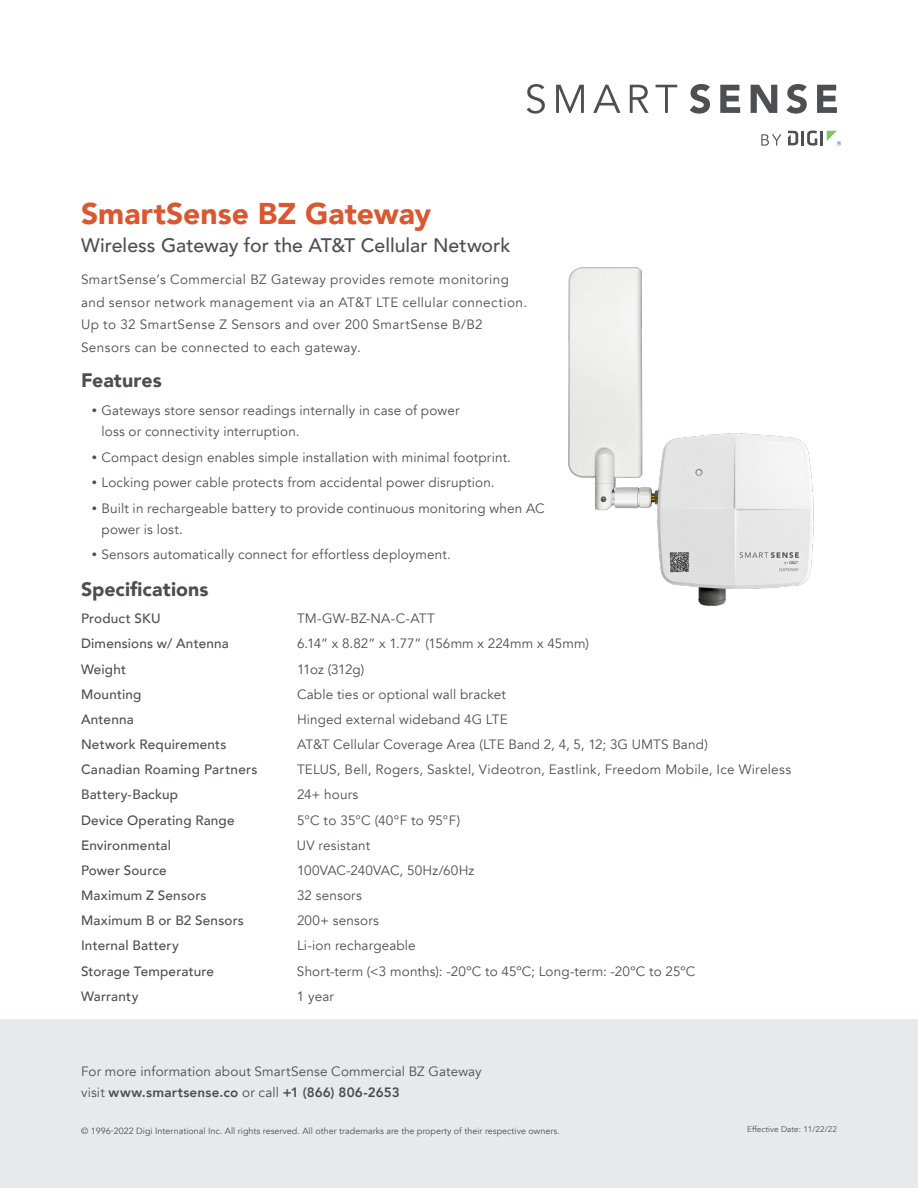
<style>
.page{position:relative;width:918px;height:1188px;background:#fff}
.page>*{position:absolute;margin:0;border:0;box-sizing:border-box;transform-origin:0 0}
.SS-Product{font:900 30px "Avenir";color:#da572f}
.SS-Head{font:500 19.5px "Avenir";color:#4d4e53}
.SS-Head-2{font:900 19.5px "Avenir";letter-spacing:.005em;color:#4d4e53}
.SS-Text{font:13.5px/22.5px "Avenir";letter-spacing:.015em;color:#4d4e53}
.SS-Specifications{font:13.5px "Avenir";letter-spacing:.01em;color:#4d4e53}
.SS-Specifications-2{font:500 13.5px "Avenir";letter-spacing:.015em;color:#4d4e53}
.t1{font:800 13.5px "Avenir";letter-spacing:.02em;color:#4d4e53}
.SS-Specifications-3{font:13.5px "Avenir";letter-spacing:-.04em;color:#4d4e53}
.ft_pg_body_copy{font:9px "Avenir";color:#4d4e53}
.t2{font:8.25px "Avenir";color:#4d4e53}
.s1{font-size:10.5px}
.s2{font-weight:400}
</style>
<div class="page">
<div style="left:0;top:1019px;width:918px;height:169px;background:#e7eaec"></div>
<svg style="left:527px;top:84px;width:18px;height:30px"></svg>
<svg style="left:556px;top:85px;width:28px;height:28px"></svg>
<svg style="left:593px;top:85px;width:27px;height:28px"></svg>
<svg style="left:630px;top:85px;width:19px;height:28px"></svg>
<svg style="left:656px;top:85px;width:21px;height:28px"></svg>
<svg style="left:690px;top:84px;width:20px;height:30px"></svg>
<svg style="left:720px;top:85px;width:20px;height:28px"></svg>
<svg style="left:751px;top:85px;width:26px;height:28px"></svg>
<svg style="left:786px;top:84px;width:21px;height:30px"></svg>
<svg style="left:817px;top:85px;width:20px;height:28px"></svg>
<svg style="left:761px;top:134px;width:20px;height:12px"></svg>
<hr style="left:801px;top:131px;width:3px;height:14px;background:#4e4f53">
<svg style="left:807px;top:131px;width:10px;height:15px"></svg>
<hr style="left:820px;top:131px;width:3px;height:14px;background:#4e4f53">
<svg style="left:788px;top:131px;width:10px;height:14px"></svg>
<svg style="left:827px;top:131px;width:14px;height:14px"></svg>
<img style="left:568px;top:267px;width:246px;height:339px">
<p class="SS-Product" style="left:81px;top:187px;width:352px">SmartSense BZ Gateway</p>
<p class="SS-Head" style="left:81px;top:228px;width:431px">Wireless Gateway for the AT&amp;T Cellular Network</p>
<p class="SS-Text" style="left:81px;top:268px;width:448px">SmartSense’s Commercial BZ Gateway provides remote monitoring and sensor network management via an AT&amp;T LTE cellular connection.<br>Up to 32 SmartSense Z Sensors and over 200 SmartSense B/B2<br>Sensors can be connected to each gateway.</p>
<p class="SS-Head-2" style="left:81px;top:364px;width:82px">Features</p>
<p class="SS-Text" style="left:102px;top:400px;width:359px;line-height:21px;text-indent:-10px"><span class="s1">•</span> Gateways store sensor readings internally in case of power loss or connectivity interruption.</p>
<p class="SS-Text" style="left:92px;top:446px;width:421px"><span class="s1">•</span> Compact design enables simple installation with minimal footprint.</p>
<p class="SS-Text" style="left:92px;top:472px;width:404px"><span class="s1">•</span> Locking power cable protects from accidental power disruption.</p>
<p class="SS-Text" style="left:102px;top:498px;width:445px;line-height:21px;text-indent:-10px"><span class="s1">•</span> Built in rechargeable battery to provide continuous monitoring when AC power is lost.</p>
<p class="SS-Text" style="left:92px;top:544px;width:361px"><span class="s1">•</span> Sensors automatically connect for effortless deployment.</p>
<p class="SS-Head-2" style="left:81px;top:572px;width:129px">Specifications</p>
<p class="SS-Specifications-2" style="left:81px;top:607px;width:81px">Product SKU</p>
<p class="SS-Specifications" style="left:297px;top:610px;width:140px">TM-GW-BZ-NA-C-ATT</p>
<p class="SS-Specifications-2" style="left:81px;top:632px;width:149px">Dimensions w/ Antenna</p>
<p class="SS-Specifications" style="left:297px;top:636px;width:294px">6.14” x 8.82” x 1.77” (156mm x 224mm x 45mm)</p>
<p class="SS-Specifications-2" style="left:81px;top:657px;width:47px">Weight</p>
<p class="SS-Specifications-3" style="left:297px;top:661px;width:69px">11oz (312g)</p>
<p class="SS-Specifications-2" style="left:81px;top:682px;width:62px">Mounting</p>
<p class="SS-Specifications" style="left:297px;top:686px;width:210px">Cable ties or optional wall bracket</p>
<p class="SS-Specifications-2" style="left:81px;top:707px;width:54px">Antenna</p>
<p class="SS-Specifications" style="left:297px;top:711px;width:212px">Hinged external wideband 4G LTE</p>
<p class="SS-Specifications-2" style="left:81px;top:733px;width:147px">Network Requirements</p>
<p class="SS-Specifications" style="left:297px;top:736px;width:412px">AT&amp;T Cellular Coverage Area (LTE Band 2, 4, 5, 12; 3G UMTS Band)</p>
<p class="SS-Specifications-2" style="left:81px;top:758px;width:178px">Canadian Roaming Partners</p>
<p class="SS-Specifications" style="left:297px;top:761px;width:496px">TELUS, Bell, Rogers, Sasktel, Videotron, Eastlink, Freedom Mobile, Ice Wireless</p>
<p class="SS-Specifications-2" style="left:81px;top:783px;width:99px">Battery-Backup</p>
<p class="SS-Specifications" style="left:297px;top:787px;width:63px">24+ hours</p>
<p class="SS-Specifications-2" style="left:81px;top:808px;width:155px">Device Operating Range</p>
<p class="SS-Specifications" style="left:297px;top:812px;width:165px">5°C to 35°C (40°F to 95°F)</p>
<p class="SS-Specifications-2" style="left:81px;top:833px;width:92px">Environmental</p>
<p class="SS-Specifications" style="left:297px;top:837px;width:75px">UV resistant</p>
<p class="SS-Specifications-2" style="left:81px;top:858px;width:87px">Power Source</p>
<p class="SS-Specifications" style="left:297px;top:862px;width:179px">100VAC-240VAC, 50Hz/60Hz</p>
<p class="SS-Specifications-2" style="left:81px;top:884px;width:127px">Maximum Z Sensors</p>
<p class="SS-Specifications" style="left:297px;top:887px;width:66px">32 sensors</p>
<p class="SS-Specifications-2" style="left:81px;top:909px;width:164px">Maximum B or B2 Sensors</p>
<p class="SS-Specifications" style="left:297px;top:913px;width:84px">200+ sensors</p>
<p class="SS-Specifications-2" style="left:81px;top:934px;width:99px">Internal Battery</p>
<p class="SS-Specifications" style="left:297px;top:938px;width:120px">Li-ion rechargeable</p>
<p class="SS-Specifications-2" style="left:81px;top:959px;width:135px">Storage Temperature</p>
<p class="SS-Specifications" style="left:297px;top:963px;width:400px">Short-term (&lt;3 months): -20ºC to 45ºC; Long-term: -20ºC to 25ºC</p>
<p class="SS-Specifications-2" style="left:81px;top:984px;width:59px">Warranty</p>
<p class="SS-Specifications" style="left:297px;top:988px;width:38px">1 year</p>
<p class="SS-Text" style="left:81px;top:1060px;width:402px">For more information about SmartSense Commercial BZ Gateway</p>
<p class="t1" style="left:81px;top:1082px;width:320px"><span class="s2">visit</span> www.smartsense.co <span class="s2">or call</span> +1 (866) 806-2653</p>
<p class="ft_pg_body_copy" style="left:81px;top:1126px;width:480px">© 1996-2022 Digi International Inc. All rights reserved. All other trademarks are the property of their respective owners.</p>
<p class="t2" style="left:747px;top:1125px;width:91px">Effective Date: 11/22/22</p>
</div>
